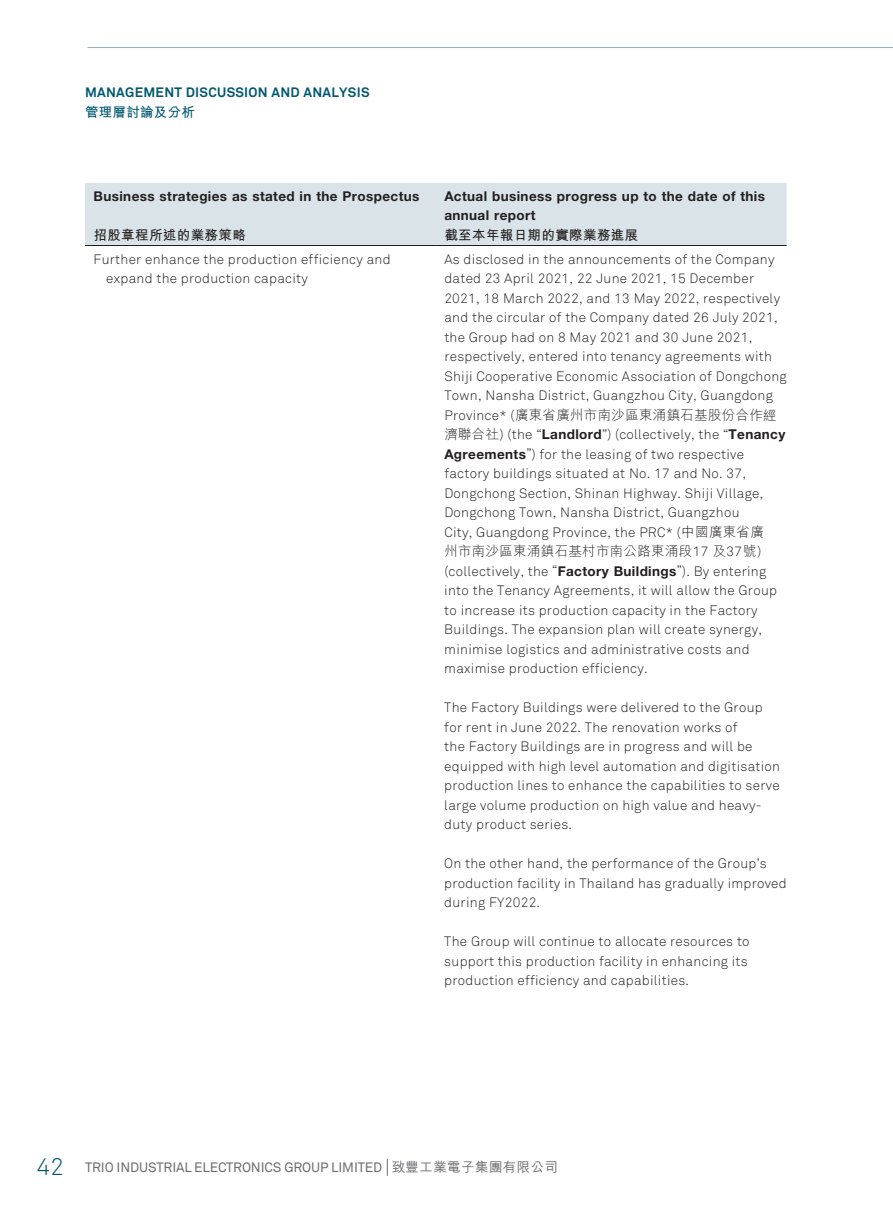
<style>
.page{position:relative;width:893px;height:1212px;background:#fff}
.page>*{position:absolute;margin:0;border:0;box-sizing:border-box;transform-origin:0 0}
.t1{font:13.5px/19.5px "Akkurat Light Pro";letter-spacing:.02em;color:#231f20}
.t2{font:700 13.5px/19.5px "Helvetica Neue LT Std";letter-spacing:.03em;color:#231f20}
.t3{font:300 13.5px "M Hei HK";letter-spacing:.02em;color:#231f20}
.t4{font:13.5px "Akkurat Pro";letter-spacing:-.01em;color:#6c6d70}
.t5{font:700 13.5px "Akkurat Pro";letter-spacing:.02em;color:#00586f}
.t6{font:700 13.5px "M Hei HK";letter-spacing:.03em;color:#231f20}
.t7{font:700 13.5px "M Hei HK";letter-spacing:.02em;color:#00586f}
.s1{font-family:"Akkurat Light Pro";font-weight:400}
.s2{font-family:"M Hei HK";font-weight:300}
.s3{font-family:"Helvetica Neue LT Std";font-weight:700}
.s4{font-family:"Akkurat Light Pro";font-size:24px;color:#00586f}
.s5{font-family:"M Hei HK";font-weight:500}
</style>
<div class="page">
<svg style="left:387px;top:1159px;width:1px;height:17px"></svg>
<hr style="left:87px;top:47px;width:806px;height:1px;background:#8cb0bc">
<div style="left:85px;top:183px;width:702px;height:62px;background:#dae4e8"></div>
<hr style="left:85px;top:245px;width:351px;height:1px;background:#231f20">
<hr style="left:436px;top:245px;width:351px;height:1px;background:#231f20">
<p class="t5" style="left:85px;top:84px;width:286px">MANAGEMENT DISCUSSION AND ANALYSIS</p>
<p class="t7" style="left:85px;top:102px;width:111px">管理層討論及分析</p>
<p class="t2" style="left:94px;top:186px;width:327px">Business strategies as stated in the Prospectus</p>
<p class="t2" style="left:444px;top:186px;width:322px">Actual business progress up to the date of this annual report</p>
<p class="t6" style="left:94px;top:225px;width:154px">招股章程所述的業務策略</p>
<p class="t6" style="left:444px;top:225px;width:195px">截至本年報日期的實際業務進展</p>
<p class="t1" style="left:106px;top:249px;width:286px;text-indent:-13px">Further enhance the production efficiency and expand the production capacity</p>
<p class="t1" style="left:444px;top:249px;width:344px">As disclosed in the announcements of the Company dated 23 April 2021, 22 June 2021, 15 December 2021, 18 March 2022, and 13 May 2022, respectively and the circular of the Company dated 26 July 2021, the Group had on 8 May 2021 and 30 June 2021, respectively, entered into tenancy agreements with Shiji Cooperative Economic Association of Dongchong Town, Nansha District, Guangzhou City, Guangdong</p>
<p class="t3" style="left:444px;top:408px;width:334px"><span class="s1">Province* (</span>廣東省廣州市南沙區東涌鎮石基股份合作經</p>
<p class="t1" style="left:444px;top:425px;width:342px"><span class="s2">濟聯合社</span>) (the “<span class="s3">Landlord</span>”) (collectively, the “<span class="s3">Tenancy Agreements</span>”) for the leasing of two respective factory buildings situated at No. 17 and No. 37, Dongchong Section, Shinan Highway. Shiji Village, Dongchong Town, Nansha District, Guangzhou<br>City, Guangdong Province, the PRC* (<span class="s2">中國廣東省廣</span></p>
<p class="t3" style="left:444px;top:544px;width:318px">州市南沙區東涌鎮石基村市南公路東涌段<span class="s1">17</span> 及<span class="s1">37</span>號<span class="s1">)</span></p>
<p class="t1" style="left:444px;top:561px;width:334px">(collectively, the “<span class="s3">Factory Buildings</span>”). By entering into the Tenancy Agreements, it will allow the Group to increase its production capacity in the Factory Buildings. The expansion plan will create synergy, minimise logistics and administrative costs and maximise production efficiency.</p>
<p class="t1" style="left:444px;top:698px;width:337px">The Factory Buildings were delivered to the Group for rent in June 2022. The renovation works of<br>the Factory Buildings are in progress and will be equipped with high level automation and digitisation production lines to enhance the capabilities to serve large volume production on high value and heavy&shy;duty product series.</p>
<p class="t1" style="left:444px;top:854px;width:344px">On the other hand, the performance of the Group’s production facility in Thailand has gradually improved during FY2022.</p>
<p class="t1" style="left:444px;top:932px;width:307px">The Group will continue to allocate resources to support this production facility in enhancing its production efficiency and capabilities.</p>
<p class="t4" style="left:37px;top:1159px;width:523px"><span class="s4">42</span> TRIO INDUSTRIAL ELECTRONICS GROUP LIMITED <span class="s5">致豐工業電子集團有限公司</span></p>
</div>
